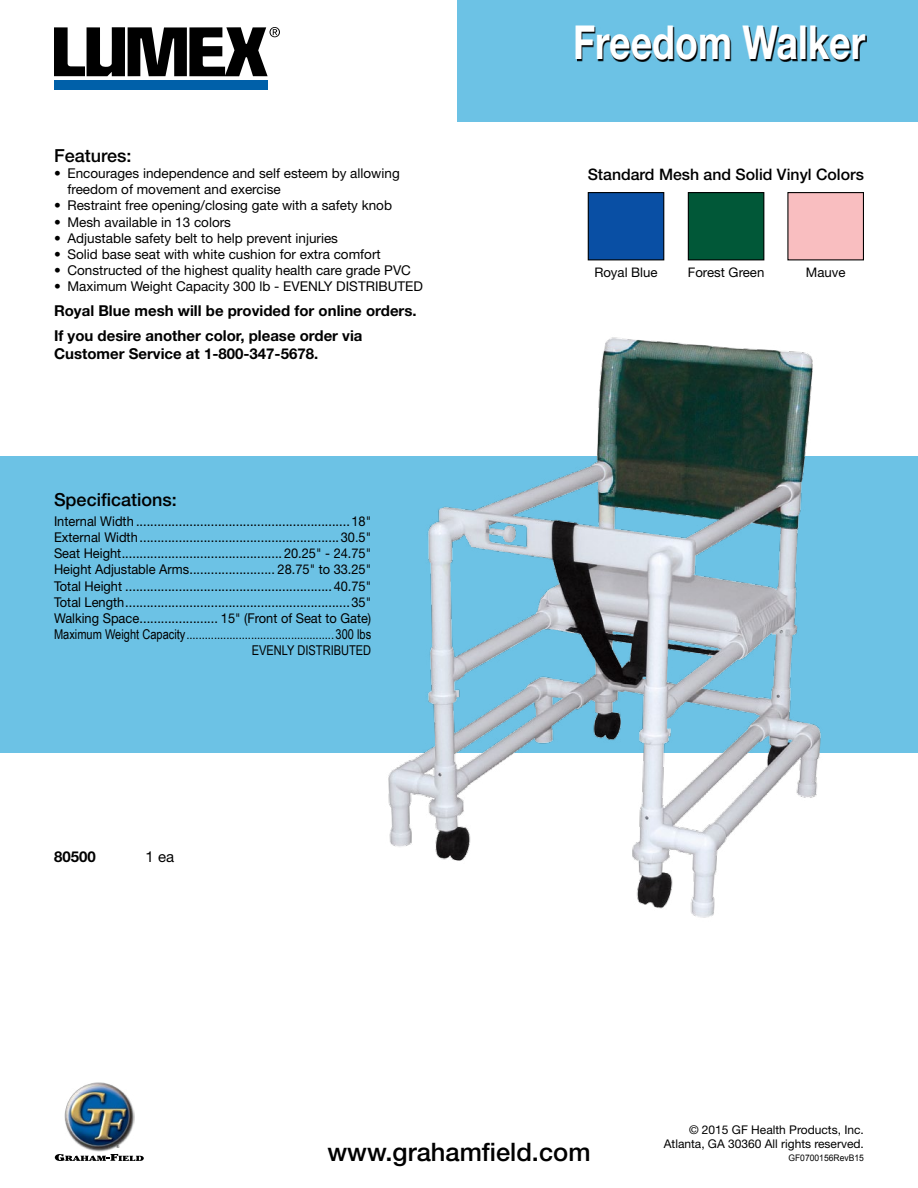
<style>
.page{position:relative;width:918px;height:1188px;background:#fff}
.page>*{position:absolute;margin:0;border:0;box-sizing:border-box;transform-origin:0 0}
.Title_Box{font:700 46.8px "Helvetica Neue LT Std";color:#fff;scale:.8 1}
.t1{font:500 25.5px "Helvetica Neue LT Std";color:#000}
.t2{font:500 18px "Helvetica Neue LT Std";color:#000}
.Info{font:500 15.9px "Helvetica Neue LT Std";color:#000}
.t3{font:700 15px/18px "Helvetica Neue LT Std";color:#000}
.t4{font:15px "Helvetica Neue LT Std";color:#000}
.Bullet{font:13.5px "Helvetica Neue LT Std";color:#000;scale:.95 1}
.Bullet-2{font:13.5px/16.2px "Helvetica Neue LT Std";color:#000}
.t5{font:13.5px "Arial Narrow";color:#000}
.Info-2{font:13.2px "Helvetica Neue LT Std";color:#000}
.t6{font:12px "Helvetica Neue LT Std";color:#000}
.t7{font:9px "Arial";color:#000;scale:.95 1}
.t8{font:4.05px "Times New Roman";color:#000}
</style>
<div class="page">
<div style="left:457px;top:0;width:461px;height:122px;background:#6cc2e5"></div>
<div style="left:0;top:456px;width:918px;height:297px;background:#6cc2e5"></div>
<img style="left:65px;top:1082px;width:69px;height:70px">
<svg style="left:55px;top:1154px;width:89px;height:7px"></svg>
<div style="left:54px;top:80px;width:214px;height:9px;background:#0060a9"></div>
<svg style="left:54px;top:27px;width:226px;height:49px"></svg>
<img style="left:388px;top:337px;width:433px;height:581px">
<svg style="left:577px;top:27px;width:290px;height:35px"></svg>
<div style="left:588px;top:193px;width:76px;height:67px;background:#094fa4"></div>
<div style="left:588px;top:192px;width:76px;height:68px;border:1px solid #000"></div>
<div style="left:788px;top:193px;width:75px;height:67px;background:#f9bec0"></div>
<div style="left:787px;top:192px;width:77px;height:68px;border:1px solid #000"></div>
<div style="left:688px;top:193px;width:76px;height:67px;background:#015838"></div>
<div style="left:688px;top:192px;width:76px;height:68px;border:1px solid #000"></div>
<p class="t2" style="left:54px;top:145px;width:79px">Features:</p>
<p class="Bullet-2" style="left:68px;top:165px;width:334px;text-indent:-14px">• Encourages independence and self esteem by allowing freedom of movement and exercise</p>
<p class="Bullet-2" style="left:54px;top:197px;width:340px">• Restraint free opening/closing gate with a safety knob</p>
<p class="Bullet-2" style="left:54px;top:213px;width:179px">• Mesh available in 13 colors</p>
<p class="Bullet-2" style="left:54px;top:230px;width:286px">• Adjustable safety belt to help prevent injuries</p>
<p class="Bullet-2" style="left:54px;top:246px;width:328px">• Solid base seat with white cushion for extra comfort</p>
<p class="Bullet-2" style="left:54px;top:262px;width:359px">• Constructed of the highest quality health care grade PVC</p>
<p class="Bullet-2" style="left:54px;top:278px;width:371px">• Maximum Weight Capacity 300 lb - EVENLY DISTRIBUTED</p>
<p class="t3" style="left:54px;top:301px;width:364px">Royal Blue mesh will be provided for online orders.</p>
<p class="t3" style="left:54px;top:326px;width:310px">If you desire another color, please order via<br>Customer Service at 1-800-347-5678.</p>
<p class="t2" style="left:54px;top:489px;width:124px">Specifications:</p>
<p class="Bullet" style="left:54px;top:513px;width:335px">Internal Width ............................................................18"</p>
<p class="Bullet" style="left:54px;top:529px;width:335px">External Width........................................................30.5"</p>
<p class="Bullet" style="left:54px;top:545px;width:335px">Seat Height............................................. 20.25" - 24.75"</p>
<p class="Bullet" style="left:54px;top:562px;width:335px">Height Adjustable Arms........................ 28.75" to 33.25"</p>
<p class="Bullet" style="left:54px;top:578px;width:335px">Total Height ..........................................................40.75"</p>
<p class="Bullet" style="left:54px;top:594px;width:335px">Total Length...............................................................35"</p>
<p class="Bullet" style="left:54px;top:610px;width:335px">Walking Space...................... 15" (Front of Seat to Gate)</p>
<p class="t5" style="left:54px;top:625px;width:319px">Maximum Weight Capacity................................................300 lbs</p>
<p class="t5" style="left:252px;top:641px;width:121px">EVENLY DISTRIBUTED</p>
<p class="t3" style="left:54px;top:847px;width:43px">80500</p>
<p class="t4" style="left:146px;top:847px;width:30px">1 ea</p>
<p class="Title_Box" style="left:573px;top:14px;width:367px">Freedom Walker</p>
<p class="Info" style="left:588px;top:164px;width:278px">Standard Mesh and Solid Vinyl Colors</p>
<p class="Info-2" style="left:594px;top:265px;width:65px">Royal Blue</p>
<p class="Info-2" style="left:688px;top:265px;width:78px">Forest Green</p>
<p class="Info-2" style="left:806px;top:265px;width:41px">Mauve</p>
<p class="t6" style="left:689px;top:1122px;width:176px">© 2015 GF Health Products, Inc.</p>
<p class="t8" style="left:117px;top:1144px;width:5px">®</p>
<p class="t6" style="left:664px;top:1137px;width:202px">Atlanta, GA 30360 All rights reserved.</p>
<p class="t1" style="left:327px;top:1137px;width:265px">www.grahamfield.com</p>
<p class="t7" style="left:788px;top:1152px;width:81px">GF0700156RevB15</p>
</div>
